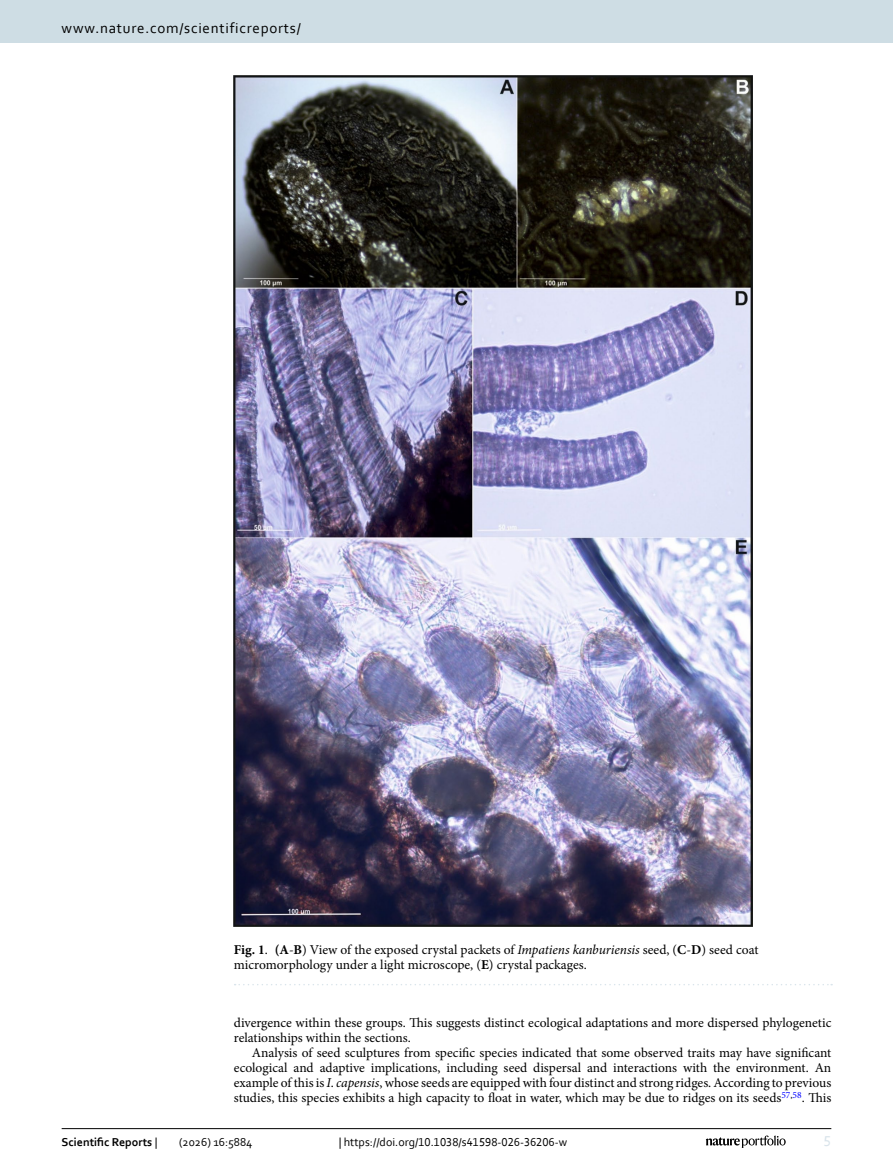
<style>
.page{position:relative;width:893px;height:1174px;background:#fff}
.page>*{position:absolute;margin:0;border:0;box-sizing:border-box;transform-origin:0 0}
.t1{font:15px "Corbel";letter-spacing:.05em;color:#000}
.t2{font:15px "Corbel";color:#d9e4eb}
.Body_Text_Indent{font:13.5px/15px "Minion Pro";color:#000}
.Figure_Caption{font:13.5px/15px "Minion Pro";color:#000}
.t3{font:12px "Corbel";color:#000}
.t4{font:700 12px "Corbel";color:#000}
.s1{font-weight:700}
.s2{font-style:italic}
.s3{font-weight:400}
</style>
<div class="page">
<img style="left:234px;top:76px;width:519px;height:850px">
<svg style="left:235px;top:984px;width:597px;height:1px"></svg>
<hr style="left:62px;top:1128px;width:769px;height:1px;background:#000">
<svg style="left:706px;top:1135px;width:80px;height:12px"></svg>
<div style="left:0;top:0;width:893px;height:43px;background:#cedde4"></div>
<p class="t1" style="left:62px;top:18px;width:241px">www.nature.com/scientificreports/</p>
<p class="Figure_Caption" style="left:234px;top:942px;width:526px"><span class="s1">Fig. 1</span>. <span class="s1">(A</span><span class="s2">-</span><span class="s1">B</span>) View of the exposed crystal packets of <span class="s2">Impatiens kanburiensis</span> seed, (<span class="s1">C</span>-<span class="s1">D</span>) seed coat micromorphology under a light microscope, (<span class="s1">E</span>) crystal packages.</p>
<p class="Body_Text_Indent" style="left:234px;top:1015px;width:599px">divergence within these groups. This suggests distinct ecological adaptations and more dispersed phylogenetic relationships within the sections.</p>
<p class="Body_Text_Indent" style="left:234px;top:1045px;width:599px;text-align:justify;text-indent:18px">Analysis of seed sculptures from specific species indicated that some observed traits may have significant ecological and adaptive implications, including seed dispersal and interactions with the environment. An example of this is <span class="s2">I</span>. <span class="s2">capensis</span>, whose seeds are equipped with four distinct and strong ridges. According to previous studies, this species exhibits a high capacity to float in water, which may be due to ridges on its seeds<sup>57</sup><sup>,</sup><sup>58</sup>. This</p>
<p class="t4" style="left:62px;top:1134px;width:97px">Scientific Reports <span class="s3">|</span></p>
<p class="t3" style="left:179px;top:1134px;width:75px">(2026) 16:5884</p>
<p class="t3" style="left:339px;top:1134px;width:230px">| https://doi.org/10.1038/s41598-026-36206-w</p>
<p class="t2" style="left:824px;top:1132px;width:9px">5</p>
</div>
